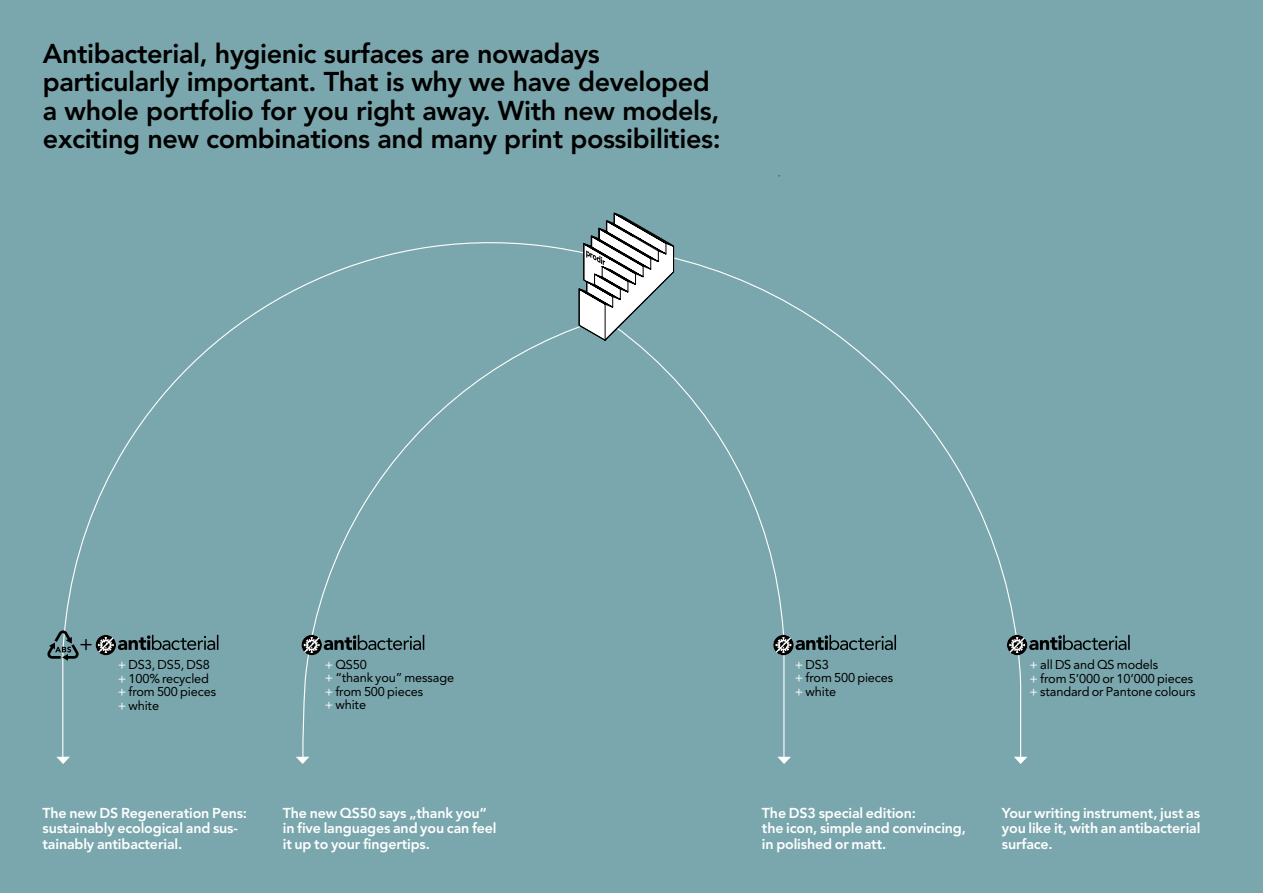
<style>
.page{position:relative;width:1263px;height:893px;background:#7aa7ad}
.page>*{position:absolute;margin:0;border:0;box-sizing:border-box;transform-origin:0 0}
.t1{font:800 27px/28.5px "Avenir";letter-spacing:-.015em;color:#000}
.t2{font:21px "Avenir";color:#000}
.t3{font:800 14.25px/15.8px "Avenir";letter-spacing:-.01em;color:#fff}
.t4{font:12.75px/13.5px "Avenir";letter-spacing:-.01em;color:#000}
.s1{color:#fff}
</style>
<div class="page">
<svg style="left:299px;top:760px;width:7px;height:4px"></svg>
<svg style="left:62px;top:242px;width:513px;height:518px"></svg>
<svg style="left:56px;top:757px;width:14px;height:7px"></svg>
<svg style="left:780px;top:760px;width:8px;height:4px"></svg>
<svg style="left:663px;top:258px;width:359px;height:502px"></svg>
<svg style="left:1014px;top:757px;width:13px;height:7px"></svg>
<svg style="left:575px;top:212px;width:103px;height:130px"></svg>
<svg style="left:302px;top:635px;width:122px;height:20px"></svg>
<svg style="left:773px;top:635px;width:123px;height:20px"></svg>
<svg style="left:1007px;top:635px;width:123px;height:20px"></svg>
<svg style="left:47px;top:630px;width:32px;height:31px"></svg>
<svg style="left:96px;top:635px;width:122px;height:20px"></svg>
<h1 class="t1" style="left:43px;top:39px;width:679px">Antibacterial, hygienic surfaces are nowadays particularly important. That is why we have developed a whole portfolio for you right away. With new models, exciting new combinations and many print possibilities:</h1>
<h2 class="t2" style="left:79px;top:632px;width:15px">+</h2>
<p class="t4" style="left:118px;top:658px;width:100px"><span class="s1">+</span> DS3, DS5, DS8 <span class="s1">+</span> 100% recycled <span class="s1">+</span> from 500 pieces <span class="s1">+</span> white</p>
<p class="t4" style="left:325px;top:658px;width:131px"><span class="s1">+</span> QS50<br><span class="s1">+</span> “thank you” message <span class="s1">+</span> from 500 pieces<br><span class="s1">+</span> white</p>
<p class="t4" style="left:795px;top:658px;width:100px"><span class="s1">+</span> DS3<br><span class="s1">+</span> from 500 pieces <span class="s1">+</span> white</p>
<p class="t4" style="left:1029px;top:658px;width:167px"><span class="s1">+</span> all DS and QS models<br><span class="s1">+</span> from 5’000 or 10’000 pieces <span class="s1">+</span> standard or Pantone colours</p>
<p class="t3" style="left:43px;top:805px;width:206px">The new DS Regeneration Pens: sustainably ecological and sus&shy;tainably antibacterial.</p>
<p class="t3" style="left:283px;top:805px;width:215px">The new QS50 says „thank you“ in five languages and you can feel it up to your fingertips.</p>
<p class="t3" style="left:762px;top:805px;width:206px">The DS3 special edition:<br>the icon, simple and convincing, in polished or matt.</p>
<p class="t3" style="left:1002px;top:805px;width:200px;text-align:justify">Your writing instrument, just as you like it, with an antibacterial surface.</p>
</div>
